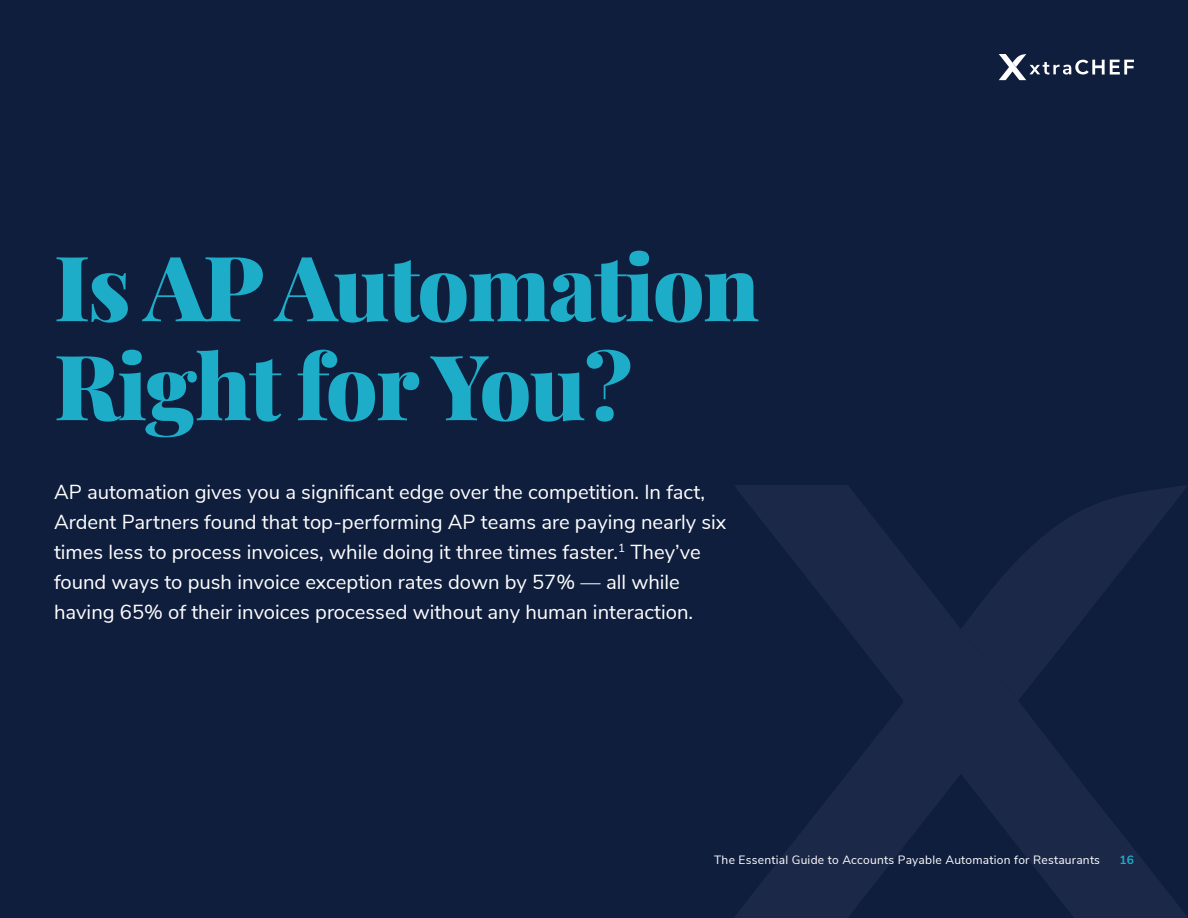
<style>
.page{position:relative;width:1188px;height:918px;background:#101e3e}
.page>*{position:absolute;margin:0;border:0;box-sizing:border-box;transform-origin:0 0}
.t1{font:90.45px/99px "Playfair Display";letter-spacing:-.02em;color:#1eadc8}
.t2{font:20.25px/30px "Nunito Sans";color:#fff}
.t3{font:12px "Nunito Sans";letter-spacing:.02em;color:#fff}
.t4{font:700 12px "Nunito Sans";color:#1eadc8}
</style>
<div class="page">
<svg style="left:736px;top:486px;width:450px;height:432px"></svg>
<svg style="left:999px;top:54px;width:135px;height:26px"></svg>
<h1 class="t1" style="left:54px;top:230px;width:707px">Is AP Automation<br>Right for You?</h1>
<p class="t2" style="left:54px;top:475px;width:674px">AP automation gives you a significant edge over the competition. In fact, Ardent Partners found that top-performing AP teams are paying nearly six times less to process invoices, while doing it three times faster.<sup>1</sup> They’ve found ways to push invoice exception rates down by 57% — all while having 65% of their invoices processed without any human interaction.</p>
<p class="t3" style="left:714px;top:851px;width:387px">The Essential Guide to Accounts Payable Automation for Restaurants</p>
<p class="t4" style="left:1119px;top:851px;width:16px">16</p>
</div>
